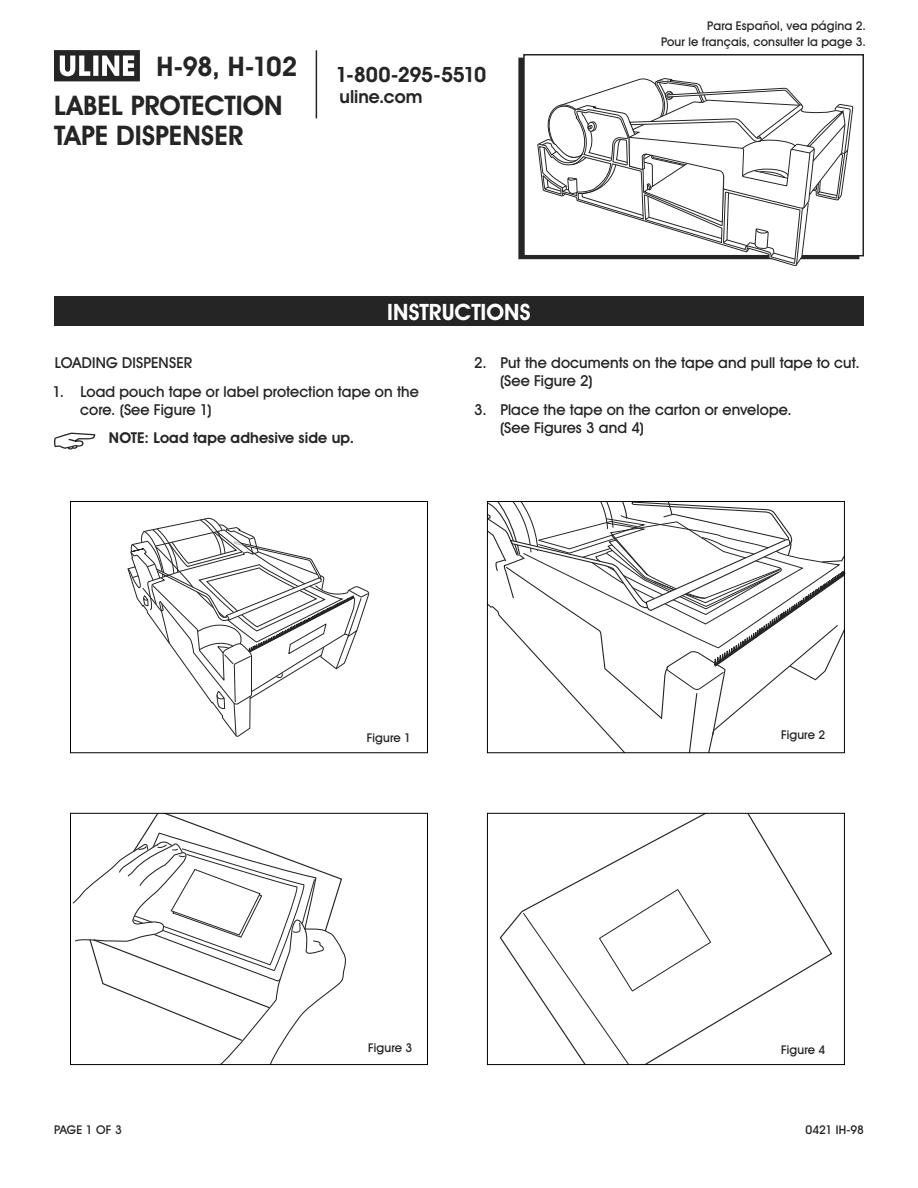
<style>
.page{position:relative;width:918px;height:1188px;background:#fff}
.page>*{position:absolute;margin:0;border:0;box-sizing:border-box;transform-origin:0 0}
.t1{font:700 27px/38.7px "Uline Two Knine";color:#252525}
.t2{font:700 22.5px "Uline Two Knine";color:#fff}
.t3{font:700 21px "Uline Two Knine";letter-spacing:-.02em;color:#252525}
.t4{font:700 18px "Uline Two Knine";color:#252525}
.t5{font:15px/18px "Uline Two Knine";letter-spacing:.005em;color:#252525}
.t6{font:700 15px "Uline Two Knine";letter-spacing:.005em;color:#252525}
.t7{font:12px/16.8px "Uline Two Knine";letter-spacing:.015em;color:#252525;text-align:right}
</style>
<div class="page">
<svg style="left:54px;top:50px;width:86px;height:31px"></svg>
<hr style="left:316px;top:50px;width:1px;height:68px;background:#252525">
<div style="left:523px;top:54px;width:341px;height:202px;border:2px solid #252525"></div>
<div style="left:54px;top:296px;width:810px;height:30px;background:#252525"></div>
<svg style="left:538px;top:78px;width:315px;height:188px"></svg>
<svg style="left:54px;top:433px;width:41px;height:17px"></svg>
<svg style="left:127px;top:517px;width:243px;height:220px"></svg>
<div style="left:70px;top:501px;width:358px;height:252px;border:1px solid #000"></div>
<div style="left:367px;top:733px;width:44px;height:9px;background:#fff"></div>
<svg style="left:72px;top:815px;width:271px;height:248px"></svg>
<div style="left:70px;top:813px;width:358px;height:252px;border:1px solid #000"></div>
<svg style="left:489px;top:503px;width:354px;height:248px"></svg>
<div style="left:487px;top:501px;width:358px;height:252px;border:1px solid #000"></div>
<div style="left:781px;top:730px;width:44px;height:9px;background:#fff"></div>
<svg style="left:499px;top:815px;width:334px;height:211px"></svg>
<svg style="left:523px;top:889px;width:188px;height:174px"></svg>
<div style="left:487px;top:813px;width:358px;height:252px;border:1px solid #000"></div>
<h1 class="t1" style="left:54px;top:47px;width:245px;text-indent:103px">H-98, H-102<br>LABEL PROTECTION</h1>
<h1 class="t1" style="left:54px;top:116px;width:191px">TAPE DISPENSER</h1>
<h3 class="t3" style="left:335px;top:62px;width:152px">1-800-295-5510</h3>
<p class="t4" style="left:339px;top:86px;width:84px">uline.com</p>
<h2 class="t2" style="left:387px;top:298px;width:145px">INSTRUCTIONS</h2>
<p class="t7" style="left:661px;top:17px;width:206px">Para Español, vea página 2.<br>Pour le français, consulter la page 3.</p>
<p class="t5" style="left:55px;top:353px;width:139px">LOADING DISPENSER</p>
<p class="t5" style="left:80px;top:382px;width:340px;text-indent:-28px">1. Load pouch tape or label protection tape on the core. (See Figure 1)</p>
<p class="t6" style="left:109px;top:429px;width:247px">NOTE: Load tape adhesive side up.</p>
<p class="t5" style="left:500px;top:353px;width:361px;text-indent:-26px">2. Put the documents on the tape and pull tape to cut. (See Figure 2)</p>
<p class="t5" style="left:500px;top:400px;width:293px;text-indent:-26px">3. Place the tape on the carton or envelope. (See Figures 3 and 4)</p>
<p class="t7" style="left:367px;top:729px;width:46px">Figure 1</p>
<p class="t7" style="left:781px;top:726px;width:46px">Figure 2</p>
<p class="t7" style="left:368px;top:1040px;width:46px">Figure 3</p>
<p class="t7" style="left:781px;top:1041px;width:46px">Figure 4</p>
<p class="t7" style="left:54px;top:1121px;width:69px">PAGE 1 OF 3</p>
<p class="t7" style="left:806px;top:1121px;width:60px">0421 IH-98</p>
</div>
